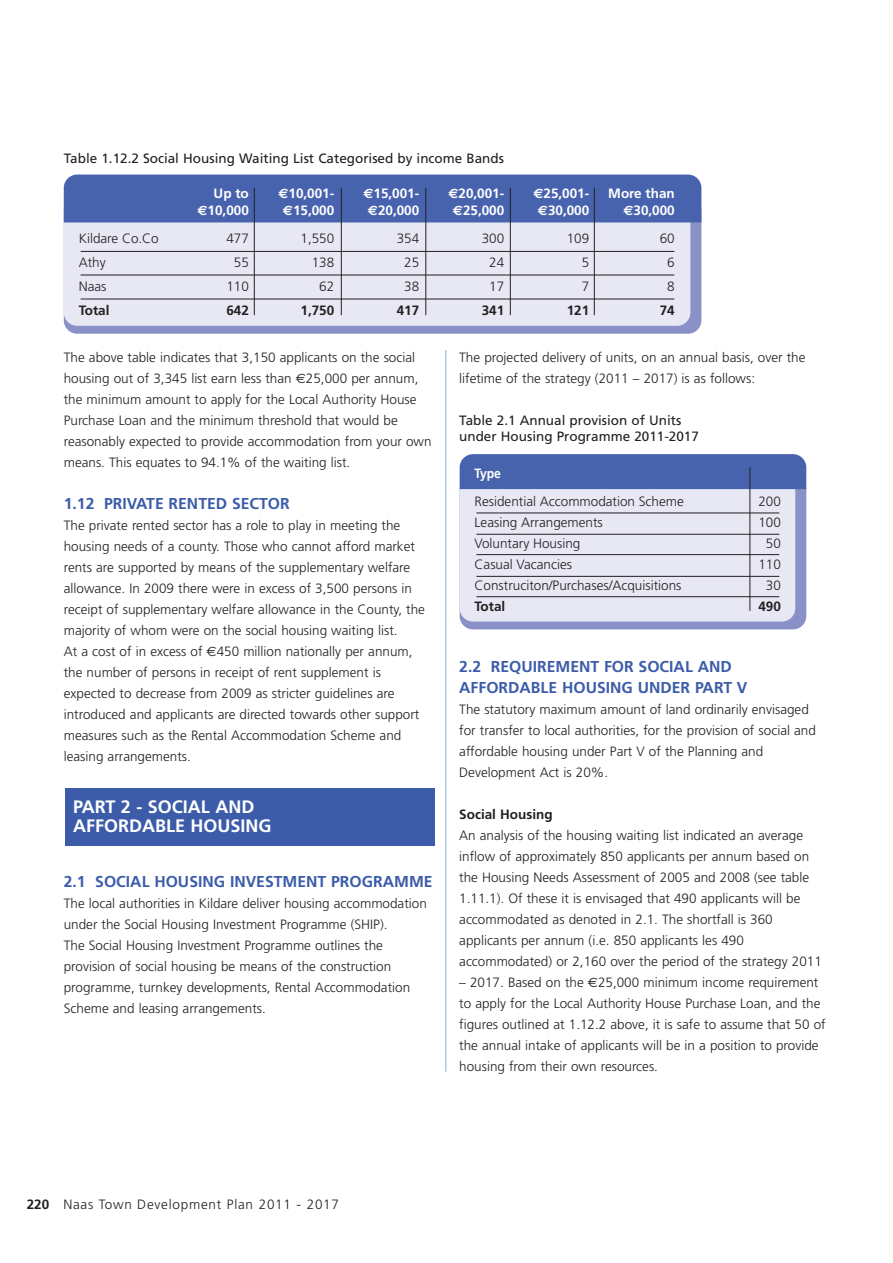
<style>
.page{position:relative;width:893px;height:1263px;background:#fff}
.page>*{position:absolute;margin:0;border:0;box-sizing:border-box;transform-origin:0 0}
.t1{font:700 18px/19.5px "Frutiger";color:#fff}
.t2{font:700 15.75px/21px "Frutiger";color:#3c5caa}
.t3{font:300 13.5px/21px "Frutiger";color:#231f20}
.t4{font:13.5px/16.5px "Frutiger";color:#231f20}
.t5{font:700 13.5px "Frutiger";color:#fff}
.t6{font:700 13.5px "Frutiger";color:#231f20}
.t7{font:300 13.5px "Frutiger";letter-spacing:.055em;color:#231f20}
.t8{font:700 13.5px "Frutiger";color:#fff;scale:.9 1}
.s1{font-family:"Euro Sans"}
.s2{font-family:"Euro Sans";font-weight:400}
.s3{font-weight:700}
</style>
<div class="page">
<hr style="left:445px;top:153px;width:1px;height:918px;background:#89b1d1">
<svg style="left:65px;top:222px;width:636px;height:112px;background:#8e95ca"></svg>
<div style="left:64px;top:222px;width:626px;height:104px;background:#e7e8f4"></div>
<div style="left:64px;top:175px;width:637px;height:47px;background:#4863ae"></div>
<hr style="left:254px;top:188px;width:1px;height:127px;background:#231f20">
<hr style="left:341px;top:188px;width:1px;height:127px;background:#231f20">
<hr style="left:426px;top:188px;width:1px;height:127px;background:#231f20">
<hr style="left:510px;top:188px;width:1px;height:127px;background:#231f20">
<hr style="left:594px;top:188px;width:1px;height:127px;background:#231f20">
<hr style="left:81px;top:251px;width:593px;height:1px;background:#231f20">
<hr style="left:81px;top:275px;width:593px;height:1px;background:#231f20">
<hr style="left:81px;top:299px;width:593px;height:1px;background:#231f20">
<div style="left:65px;top:788px;width:370px;height:58px;background:#3c5caa"></div>
<svg style="left:460px;top:621px;width:346px;height:8px;background:#9198cb"></svg>
<svg style="left:460px;top:454px;width:346px;height:167px;background:#c1c7e2"></svg>
<hr style="left:750px;top:467px;width:1px;height:144px;background:#231f20">
<hr style="left:476px;top:513px;width:303px;height:1px;background:#231f20">
<hr style="left:476px;top:534px;width:303px;height:1px;background:#231f20">
<hr style="left:476px;top:554px;width:303px;height:1px;background:#231f20">
<hr style="left:476px;top:576px;width:303px;height:1px;background:#231f20">
<hr style="left:476px;top:596px;width:303px;height:1px;background:#231f20">
<p class="t4" style="left:64px;top:151px;width:442px">Table 1.12.2 Social Housing Waiting List Categorised by income Bands</p>
<p class="t5" style="left:214px;top:188px;width:37px">Up to</p>
<p class="t5" style="left:278px;top:188px;width:57px"><span class="s1">€</span>10,001-</p>
<p class="t5" style="left:363px;top:188px;width:57px"><span class="s1">€</span>15,001-</p>
<p class="t5" style="left:448px;top:188px;width:57px"><span class="s1">€</span>20,001-</p>
<p class="t5" style="left:533px;top:188px;width:57px"><span class="s1">€</span>25,001-</p>
<p class="t5" style="left:608px;top:188px;width:68px">More than</p>
<p class="t5" style="left:197px;top:205px;width:53px"><span class="s1">€</span>10,000</p>
<p class="t5" style="left:283px;top:205px;width:53px"><span class="s1">€</span>15,000</p>
<p class="t5" style="left:368px;top:205px;width:53px"><span class="s1">€</span>20,000</p>
<p class="t5" style="left:453px;top:205px;width:53px"><span class="s1">€</span>25,000</p>
<p class="t5" style="left:538px;top:205px;width:53px"><span class="s1">€</span>30,000</p>
<p class="t5" style="left:623px;top:205px;width:53px"><span class="s1">€</span>30,000</p>
<p class="t3" style="left:79px;top:229px;width:82px">Kildare Co.Co</p>
<p class="t3" style="left:226px;top:229px;width:24px">477</p>
<p class="t3" style="left:300px;top:229px;width:35px">1,550</p>
<p class="t3" style="left:397px;top:229px;width:24px">354</p>
<p class="t3" style="left:482px;top:229px;width:24px">300</p>
<p class="t3" style="left:567px;top:229px;width:24px">109</p>
<p class="t3" style="left:660px;top:229px;width:17px">60</p>
<p class="t3" style="left:79px;top:253px;width:28px">Athy</p>
<p class="t3" style="left:234px;top:253px;width:17px">55</p>
<p class="t3" style="left:312px;top:253px;width:24px">138</p>
<p class="t3" style="left:404px;top:253px;width:17px">25</p>
<p class="t3" style="left:489px;top:253px;width:17px">24</p>
<p class="t3" style="left:582px;top:253px;width:9px">5</p>
<p class="t3" style="left:667px;top:253px;width:9px">6</p>
<p class="t3" style="left:79px;top:277px;width:29px">Naas</p>
<p class="t3" style="left:226px;top:277px;width:24px">110</p>
<p class="t3" style="left:319px;top:277px;width:17px">62</p>
<p class="t3" style="left:404px;top:277px;width:17px">38</p>
<p class="t3" style="left:489px;top:277px;width:17px">17</p>
<p class="t3" style="left:582px;top:277px;width:9px">7</p>
<p class="t3" style="left:667px;top:277px;width:9px">8</p>
<p class="t6" style="left:79px;top:305px;width:32px">Total</p>
<p class="t6" style="left:226px;top:305px;width:24px">642</p>
<p class="t6" style="left:300px;top:305px;width:35px">1,750</p>
<p class="t6" style="left:397px;top:305px;width:24px">417</p>
<p class="t6" style="left:482px;top:305px;width:24px">341</p>
<p class="t6" style="left:567px;top:305px;width:24px">121</p>
<p class="t6" style="left:660px;top:305px;width:17px">74</p>
<p class="t3" style="left:64px;top:347px;width:369px">The above table indicates that 3,150 applicants on the social housing out of 3,345 list earn less than <span class="s2">€</span>25,000 per annum, the minimum amount to apply for the Local Authority House Purchase Loan and the minimum threshold that would be reasonably expected to provide accommodation from your own means. This equates to 94.1% of the waiting list.</p>
<p class="t2" style="left:64px;top:494px;width:228px">1.12 PRIVATE RENTED SECTOR</p>
<p class="t3" style="left:64px;top:515px;width:363px">The private rented sector has a role to play in meeting the housing needs of a county. Those who cannot afford market rents are supported by means of the supplementary welfare allowance. In 2009 there were in excess of 3,500 persons in receipt of supplementary welfare allowance in the County, the majority of whom were on the social housing waiting list.<br>At a cost of in excess of <span class="s2">€</span>450 million nationally per annum, the number of persons in receipt of rent supplement is expected to decrease from 2009 as stricter guidelines are introduced and applicants are directed towards other support measures such as the Rental Accommodation Scheme and leasing arrangements.</p>
<h1 class="t1" style="left:73px;top:798px;width:200px">PART 2 - SOCIAL AND<br>AFFORDABLE HOUSING</h1>
<p class="t2" style="left:64px;top:872px;width:370px">2.1 SOCIAL HOUSING INVESTMENT PROGRAMME</p>
<p class="t3" style="left:64px;top:893px;width:365px">The local authorities in Kildare deliver housing accommodation under the Social Housing Investment Programme (SHIP).<br>The Social Housing Investment Programme outlines the provision of social housing be means of the construction programme, turnkey developments, Rental Accommodation Scheme and leasing arrangements.</p>
<p class="t3" style="left:459px;top:347px;width:348px">The projected delivery of units, on an annual basis, over the lifetime of the strategy (2011 – 2017) is as follows:</p>
<p class="t4" style="left:459px;top:413px;width:241px">Table 2.1 Annual provision of Units under Housing Programme 2011-2017</p>
<p class="t8" style="left:475px;top:468px;width:31px">Type</p>
<p class="t3" style="left:475px;top:492px;width:211px">Residential Accommodation Scheme</p>
<p class="t3" style="left:758px;top:492px;width:24px">200</p>
<p class="t3" style="left:475px;top:513px;width:130px">Leasing Arrangements</p>
<p class="t3" style="left:758px;top:513px;width:24px">100</p>
<p class="t3" style="left:475px;top:534px;width:107px">Voluntary Housing</p>
<p class="t3" style="left:766px;top:534px;width:17px">50</p>
<p class="t3" style="left:475px;top:555px;width:99px">Casual Vacancies</p>
<p class="t3" style="left:758px;top:555px;width:24px">110</p>
<p class="t3" style="left:475px;top:576px;width:208px">Construciton/Purchases/Acquisitions</p>
<p class="t3" style="left:766px;top:576px;width:17px">30</p>
<p class="t6" style="left:475px;top:601px;width:32px">Total</p>
<p class="t6" style="left:758px;top:601px;width:24px">490</p>
<p class="t2" style="left:459px;top:657px;width:290px">2.2 REQUIREMENT FOR SOCIAL AND<br>AFFORDABLE HOUSING UNDER PART V</p>
<p class="t3" style="left:459px;top:700px;width:358px">The statutory maximum amount of land ordinarily envisaged for transfer to local authorities, for the provision of social and affordable housing under Part V of the Planning and Development Act is 20%.</p>
<p class="t6" style="left:459px;top:809px;width:95px">Social Housing</p>
<p class="t3" style="left:459px;top:826px;width:364px">An analysis of the housing waiting list indicated an average inflow of approximately 850 applicants per annum based on the Housing Needs Assessment of 2005 and 2008 (see table 1.11.1). Of these it is envisaged that 490 applicants will be accommodated as denoted in 2.1. The shortfall is 360 applicants per annum (i.e. 850 applicants les 490 accommodated) or 2,160 over the period of the strategy 2011</p>
<p class="t3" style="left:459px;top:973px;width:368px">– 2017. Based on the <span class="s2">€</span>25,000 minimum income requirement to apply for the Local Authority House Purchase Loan, and the figures outlined at 1.12.2 above, it is safe to assume that 50 of the annual intake of applicants will be in a position to provide housing from their own resources.</p>
<p class="t7" style="left:27px;top:1199px;width:314px"><span class="s3">220</span> Naas Town Development Plan 2011 - 2017</p>
</div>
